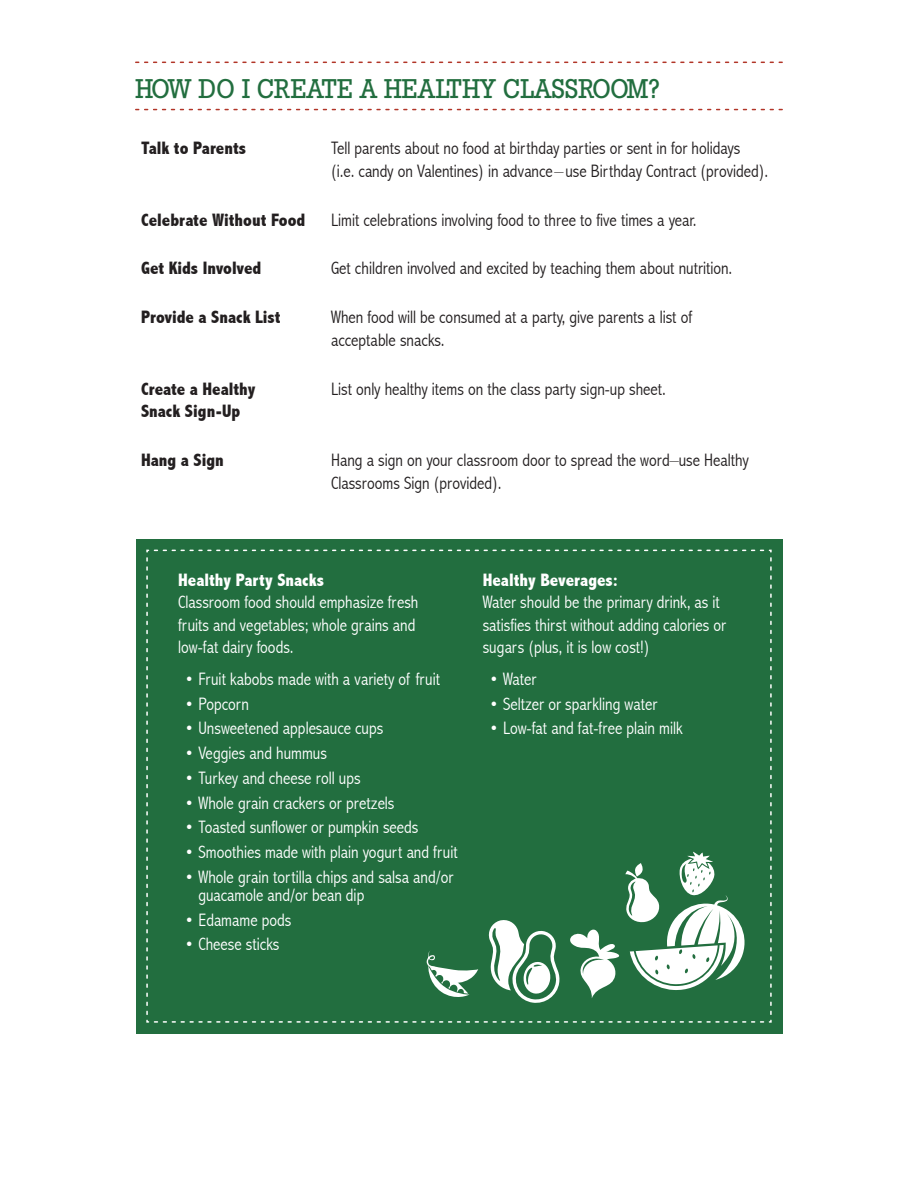
<style>
.page{position:relative;width:918px;height:1188px;background:#fff}
.page>*{position:absolute;margin:0;border:0;box-sizing:border-box;transform-origin:0 0}
.heading_2{font:500 27px "Slab Tall X";color:#226e3f}
.body{font:300 condensed 18px/22.5px "Abadi";color:#fff}
.body-2{font:300 condensed 18px/22.5px "Abadi";color:#231f20}
.subhead{font:800 condensed 18px/22.5px "Abadi";color:#231f20}
.subhead-2{font:800 condensed 18px "Abadi";color:#fff}
</style>
<div class="page">
<div style="left:136px;top:539px;width:647px;height:494px;background:#226e3f"></div>
<svg style="left:136px;top:62px;width:646px;height:1px"></svg>
<svg style="left:136px;top:109px;width:646px;height:1px"></svg>
<svg style="left:146px;top:549px;width:626px;height:474px"></svg>
<svg style="left:426px;top:950px;width:52px;height:51px"></svg>
<svg style="left:487px;top:852px;width:262px;height:152px"></svg>
<p class="heading_2" style="left:135px;top:73px;width:526px">HOW DO I CREATE A HEALTHY CLASSROOM?</p>
<p class="subhead" style="left:141px;top:137px;width:107px">Talk to Parents</p>
<p class="body-2" style="left:331px;top:137px;width:439px">Tell parents about no food at birthday parties or sent in for holidays (i.e. candy on Valentines) in advance–use Birthday Contract (provided).</p>
<p class="subhead" style="left:141px;top:208px;width:166px">Celebrate Without Food</p>
<p class="body-2" style="left:331px;top:208px;width:367px">Limit celebrations involving food to three to five times a year.</p>
<p class="subhead" style="left:141px;top:257px;width:122px">Get Kids Involved</p>
<p class="body-2" style="left:331px;top:257px;width:403px">Get children involved and excited by teaching them about nutrition.</p>
<p class="subhead" style="left:141px;top:306px;width:141px">Provide a Snack List</p>
<p class="body-2" style="left:331px;top:306px;width:363px">When food will be consumed at a party, give parents a list of acceptable snacks.</p>
<p class="subhead" style="left:141px;top:378px;width:116px">Create a Healthy<br>Snack Sign-Up</p>
<p class="body-2" style="left:331px;top:378px;width:336px">List only healthy items on the class party sign-up sheet.</p>
<p class="subhead" style="left:141px;top:449px;width:84px">Hang a Sign</p>
<p class="body-2" style="left:331px;top:449px;width:419px">Hang a sign on your classroom door to spread the word–use Healthy<br>Classrooms Sign (provided).</p>
<p class="subhead-2" style="left:178px;top:569px;width:147px">Healthy Party Snacks</p>
<p class="body" style="left:178px;top:591px;width:242px">Classroom food should emphasize fresh fruits and vegetables; whole grains and low-fat dairy foods.</p>
<p class="body" style="left:185px;top:668px;width:257px">• Fruit kabobs made with a variety of fruit</p>
<p class="body" style="left:185px;top:692px;width:66px">• Popcorn</p>
<p class="body" style="left:185px;top:717px;width:200px">• Unsweetened applesauce cups</p>
<p class="body" style="left:185px;top:742px;width:144px">• Veggies and hummus</p>
<p class="body" style="left:185px;top:767px;width:177px">• Turkey and cheese roll ups</p>
<p class="body" style="left:185px;top:791px;width:211px">• Whole grain crackers or pretzels</p>
<p class="body" style="left:185px;top:816px;width:235px">• Toasted sunflower or pumpkin seeds</p>
<p class="body" style="left:185px;top:841px;width:274px">• Smoothies made with plain yogurt and fruit</p>
<p class="body" style="left:198px;top:868px;width:257px;line-height:18px;text-indent:-14px">• Whole grain tortilla chips and salsa and/or guacamole and/or bean dip</p>
<p class="body" style="left:185px;top:908px;width:108px">• Edamame pods</p>
<p class="body" style="left:185px;top:933px;width:96px">• Cheese sticks</p>
<p class="subhead-2" style="left:483px;top:569px;width:137px">Healthy Beverages:</p>
<p class="body" style="left:483px;top:591px;width:245px">Water should be the primary drink, as it satisfies thirst without adding calories or sugars (plus, it is low cost!)</p>
<p class="body" style="left:490px;top:668px;width:48px">• Water</p>
<p class="body" style="left:490px;top:692px;width:169px">• Seltzer or sparkling water</p>
<p class="body" style="left:490px;top:717px;width:195px">• Low-fat and fat-free plain milk</p>
</div>
